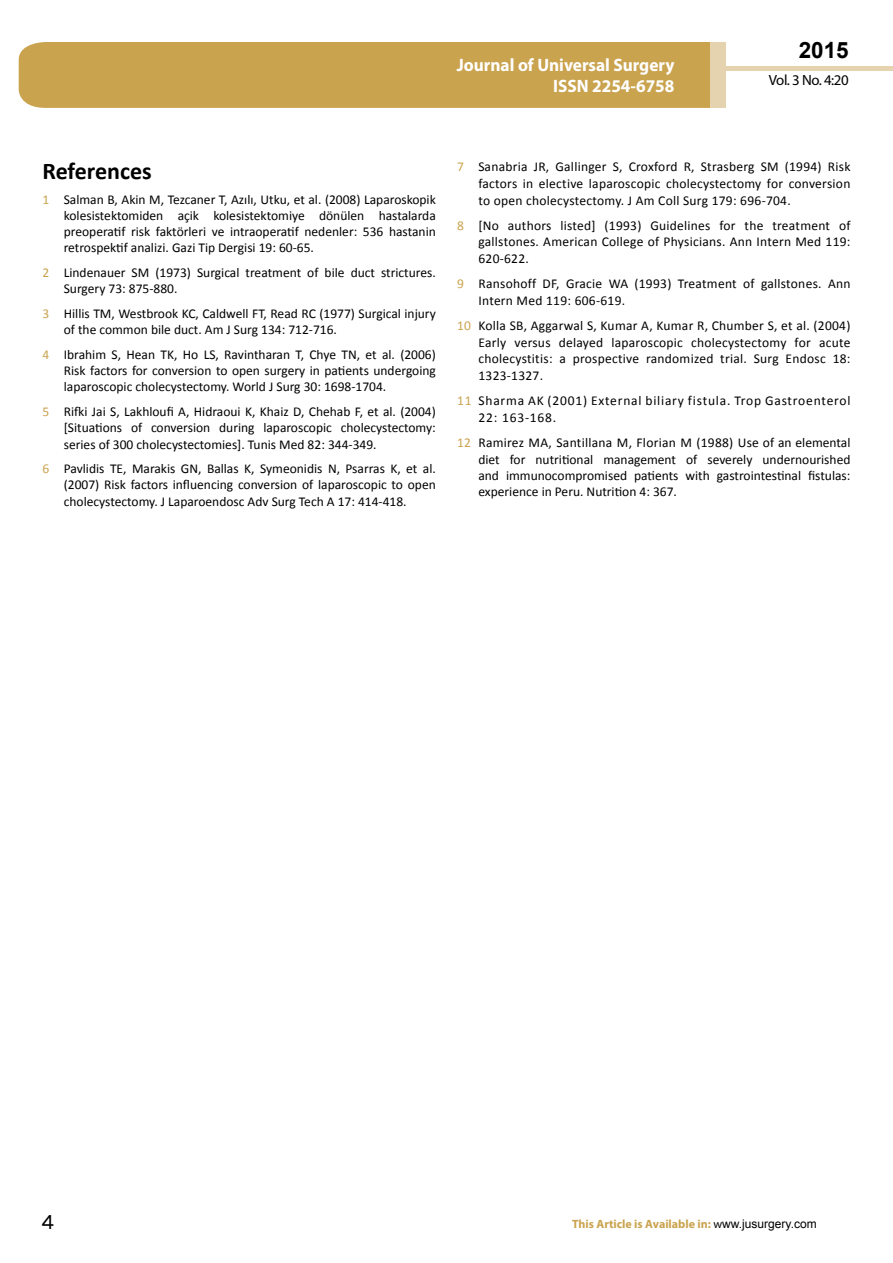
<style>
.page{position:relative;width:893px;height:1263px;background:#fff}
.page>*{position:absolute;margin:0;border:0;box-sizing:border-box;transform-origin:0 0}
.t1{font:25.5px "Tunga";color:#000}
.t2{font:700 24px "Calibri";color:#000}
.t3{font:700 22.5px "Arial";color:#000}
.t4{font:700 18px/21.6px "Myriad Pro";color:#fff;text-align:right;scale:.96 1}
.t5{font:14.85px "Myriad Pro";letter-spacing:-.03em;color:#000}
.t6{font:13.5px/16.2px "Calibri";color:#000;text-align:justify}
.t7{font:13.5px/16.6px "Calibri";letter-spacing:.02em;color:#000}
.t8{font:13.5px/16.6px "Calibri";letter-spacing:.06em;color:#000}
.t9{font:700 12px "Myriad Pro";color:#caa34f}
.s1{color:#caa34f}
.s2{font-weight:400;color:#000}
.s3{font-family:"Arial";font-weight:400;color:#000}
</style>
<div class="page">
<div style="left:722px;top:66px;width:171px;height:5px;background:#e5d2ae"></div>
<div style="left:19px;top:42px;width:691px;height:66px;background:#caa34f"></div>
<div style="left:710px;top:42px;width:15px;height:66px;background:#e5d2ae"></div>
<h3 class="t4" style="left:457px;top:53px;width:228px">Journal of Universal Surgery<br>ISSN 2254-6758</h3>
<h3 class="t3" style="left:799px;top:35px;width:52px">2015</h3>
<p class="t5" style="left:769px;top:71px;width:81px">Vol. 3 No. 4:20</p>
<h2 class="t2" style="left:43px;top:156px;width:111px">References</h2>
<p class="t6" style="left:64px;top:191px;width:374px;text-indent:-21px"><span class="s1">1</span> Salman B, Akin M, Tezcaner T, Azılı, Utku, et al. (2008) Laparoskopik kolesistektomiden açik kolesistektomiye dönülen hastalarda preoperatif risk faktörleri ve intraoperatif nedenler: 536 hastanin retrospektif analizi. Gazi Tip Dergisi 19: 60-65.</p>
<p class="t6" style="left:64px;top:265px;width:374px;text-indent:-21px"><span class="s1">2</span> Lindenauer SM (1973) Surgical treatment of bile duct strictures.<br>Surgery 73: 875-880.</p>
<p class="t6" style="left:64px;top:306px;width:374px;text-indent:-21px"><span class="s1">3</span> Hillis TM, Westbrook KC, Caldwell FT, Read RC (1977) Surgical injury of the common bile duct. Am J Surg 134: 712-716.</p>
<p class="t6" style="left:64px;top:346px;width:374px;text-indent:-21px"><span class="s1">4</span> Ibrahim S, Hean TK, Ho LS, Ravintharan T, Chye TN, et al. (2006)<br>Risk factors for conversion to open surgery in patients undergoing laparoscopic cholecystectomy. World J Surg 30: 1698-1704.</p>
<p class="t6" style="left:64px;top:404px;width:374px;text-indent:-21px"><span class="s1">5</span> Rifki Jai S, Lakhloufi A, Hidraoui K, Khaiz D, Chehab F, et al. (2004) [Situations of conversion during laparoscopic cholecystectomy: series of 300 cholecystectomies]. Tunis Med 82: 344-349.</p>
<p class="t6" style="left:64px;top:461px;width:374px;text-indent:-21px"><span class="s1">6</span> Pavlidis TE, Marakis GN, Ballas K, Symeonidis N, Psarras K, et al. (2007) Risk factors influencing conversion of laparoscopic to open cholecystectomy. J Laparoendosc Adv Surg Tech A 17: 414-418.</p>
<p class="t6" style="left:478px;top:159px;width:374px;line-height:16.6px;text-indent:-21px"><span class="s1">7</span> Sanabria JR, Gallinger S, Croxford R, Strasberg SM (1994) Risk factors in elective laparoscopic cholecystectomy for conversion to open cholecystectomy. J Am Coll Surg 179: 696-704.</p>
<p class="t6" style="left:478px;top:217px;width:374px;line-height:16.6px;text-indent:-21px"><span class="s1">8</span> [No authors listed] (1993) Guidelines for the treatment of gallstones. American College of Physicians. Ann Intern Med 119:<br>620-622.</p>
<p class="t7" style="left:478px;top:275px;width:374px;text-indent:-21px"><span class="s1">9</span> Ransohoff DF, Gracie WA (1993) Treatment of gallstones. Ann<br>Intern Med 119: 606-619.</p>
<p class="t6" style="left:478px;top:317px;width:374px;line-height:16.6px;text-indent:-21px"><span class="s1">10</span> Kolla SB, Aggarwal S, Kumar A, Kumar R, Chumber S, et al. (2004)<br>Early versus delayed laparoscopic cholecystectomy for acute cholecystitis: a prospective randomized trial. Surg Endosc 18:<br>1323-1327.</p>
<p class="t8" style="left:478px;top:392px;width:374px;text-indent:-21px"><span class="s1">11</span> Sharma AK (2001) External biliary fistula. Trop Gastroenterol<br>22: 163-168.</p>
<p class="t6" style="left:478px;top:434px;width:374px;text-indent:-21px"><span class="s1">12</span> Ramirez MA, Santillana M, Florian M (1988) Use of an elemental diet for nutritional management of severely undernourished and immunocompromised patients with gastrointestinal fistulas: experience in Peru. Nutrition 4: 367.</p>
<h1 class="t1" style="left:41px;top:1205px;width:15px">4</h1>
<p class="t9" style="left:572px;top:1216px;width:246px">This Article is Available in: <span class="s2">w</span><span class="s3">ww.jusurgery.com</span></p>
</div>
